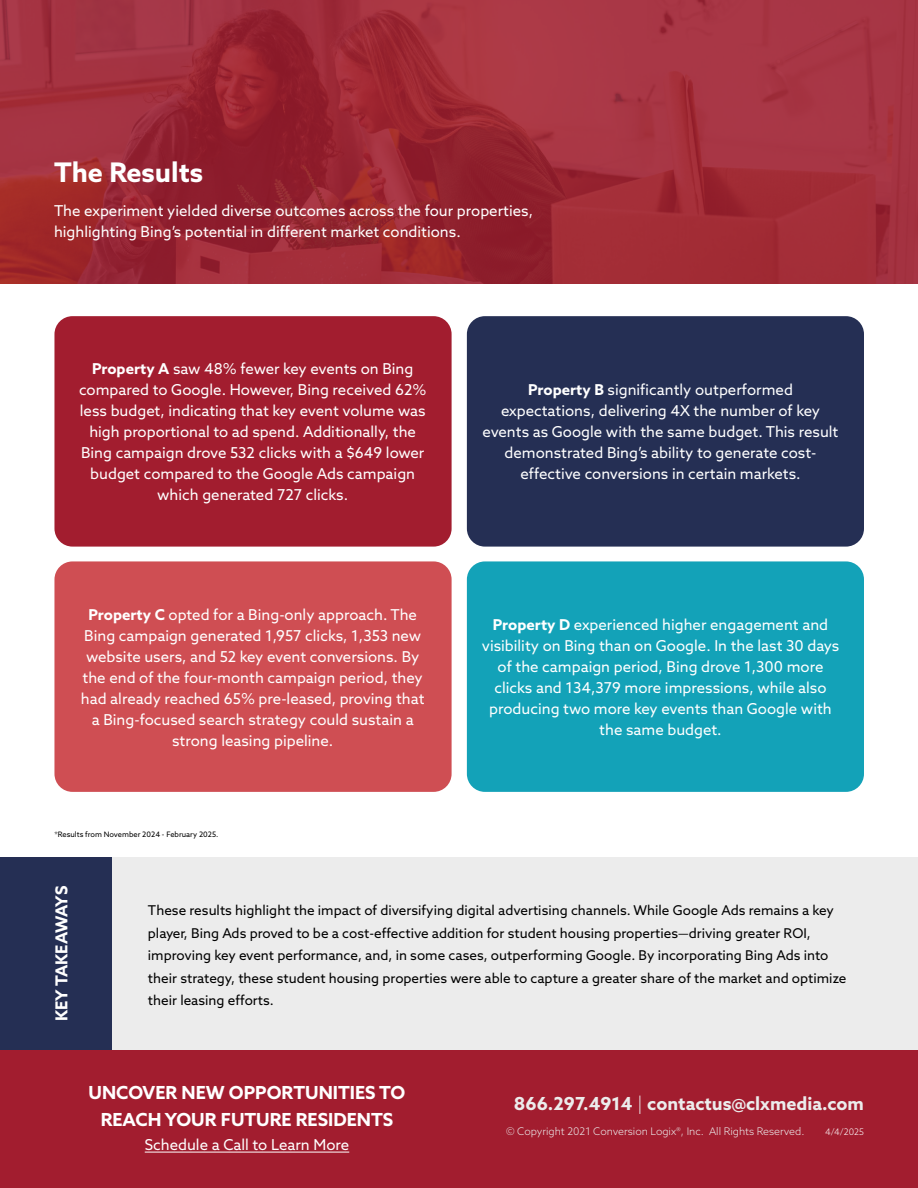
<style>
.page{position:relative;width:918px;height:1188px;background:#fff}
.page>*{position:absolute;margin:0;border:0;box-sizing:border-box;transform-origin:0 0}
.t1{font:700 27px "Azo Sans";color:#fff}
.t2{font:700 18px/27px "Azo Sans";color:#fff;text-align:center}
.t3{font:700 18px "Azo Sans";color:#ececec}
.t4{font:700 16.5px "Azo Sans";letter-spacing:-.075em;color:#fff}
.t5{font:15px/21px "Azo Sans";color:#fff;text-align:center}
.t6{font:13.5px/22.5px "Azo Sans";color:#000}
.t7{font:300 10.5px "Azo Sans";color:#ececec}
.t8{font:300 9px "Azo Sans";color:#fff}
.t9{font:7.5px "Azo Sans";color:#000}
.s1{font-weight:700}
.s2{font-weight:300}
</style>
<div class="page">
<img style="left:0;top:0;width:918px;height:284px">
<div style="left:0;top:1050px;width:918px;height:138px;background:#a21d2f"></div>
<hr style="left:145px;top:1152px;width:204px;height:1px;background:#fff">
<div style="left:54px;top:858px;width:864px;height:192px;background:#ececec"></div>
<div style="left:0;top:858px;width:112px;height:192px;background:#252f54"></div>
<div style="left:54px;top:561px;width:398px;height:231px;background:#cf4e53;border-radius:18px"></div>
<div style="left:54px;top:316px;width:398px;height:231px;background:#a21d2f;border-radius:18px"></div>
<div style="left:467px;top:561px;width:397px;height:231px;background:#13a2b8;border-radius:18px"></div>
<div style="left:467px;top:316px;width:397px;height:231px;background:#252f54;border-radius:18px"></div>
<h1 class="t1" style="left:54px;top:154px;width:151px">The Results</h1>
<p class="t5" style="left:54px;top:199px;width:481px;text-align:left">The experiment yielded diverse outcomes across the four properties, highlighting Bing’s potential in different market conditions.</p>
<p class="t5" style="left:79px;top:358px;width:349px"><span class="s1">Property A</span> saw 48% fewer key events on Bing compared to Google. However, Bing received 62% less budget, indicating that key event volume was high proportional to ad spend. Additionally, the Bing campaign drove 532 clicks with a $649 lower budget compared to the Google Ads campaign which generated 727 clicks.</p>
<p class="t5" style="left:81px;top:604px;width:345px"><span class="s1">Property C</span> opted for a Bing-only approach. The Bing campaign generated 1,957 clicks, 1,353 new website users, and 52 key event conversions. By the end of the four-month campaign period, they had already reached 65% pre-leased, proving that a Bing-focused search strategy could sustain a strong leasing pipeline.</p>
<p class="t9" style="left:54px;top:830px;width:165px">*Results from November 2024 - February 2025.</p>
<p class="t5" style="left:483px;top:379px;width:357px"><span class="s1">Property B</span> significantly outperformed expectations, delivering 4X the number of key events as Google with the same budget. This result demonstrated Bing’s ability to generate cost&shy;effective conversions in certain markets.</p>
<p class="t5" style="left:482px;top:614px;width:359px"><span class="s1">Property D</span> experienced higher engagement and visibility on Bing than on Google. In the last 30 days of the campaign period, Bing drove 1,300 more clicks and 134,379 more impressions, while also producing two more key events than Google with the same budget.</p>
<p class="t4" style="left:51px;top:1021px;width:137px;rotate:-90deg">KEY TAKEAWAYS</p>
<p class="t6" style="left:148px;top:899px;width:700px">These results highlight the impact of diversifying digital advertising channels. While Google Ads remains a key player, Bing Ads proved to be a cost-effective addition for student housing properties—driving greater ROI, improving key event performance, and, in some cases, outperforming Google. By incorporating Bing Ads into their strategy, these student housing properties were able to capture a greater share of the market and optimize their leasing efforts.</p>
<p class="t2" style="left:89px;top:1079px;width:318px">UNCOVER NEW OPPORTUNITIES TO<br>REACH YOUR FUTURE RESIDENTS</p>
<p class="t5" style="left:145px;top:1134px;width:206px">Schedule a Call to Learn More</p>
<p class="t3" style="left:514px;top:1092px;width:352px">866.297.4914 <span class="s2">|</span> contactus@clxmedia.com</p>
<p class="t7" style="left:506px;top:1124px;width:300px">© Copyright 2021 Conversion Logix®, Inc. All Rights Reserved.</p>
<p class="t8" style="left:825px;top:1126px;width:40px">4/4/2025</p>
</div>
